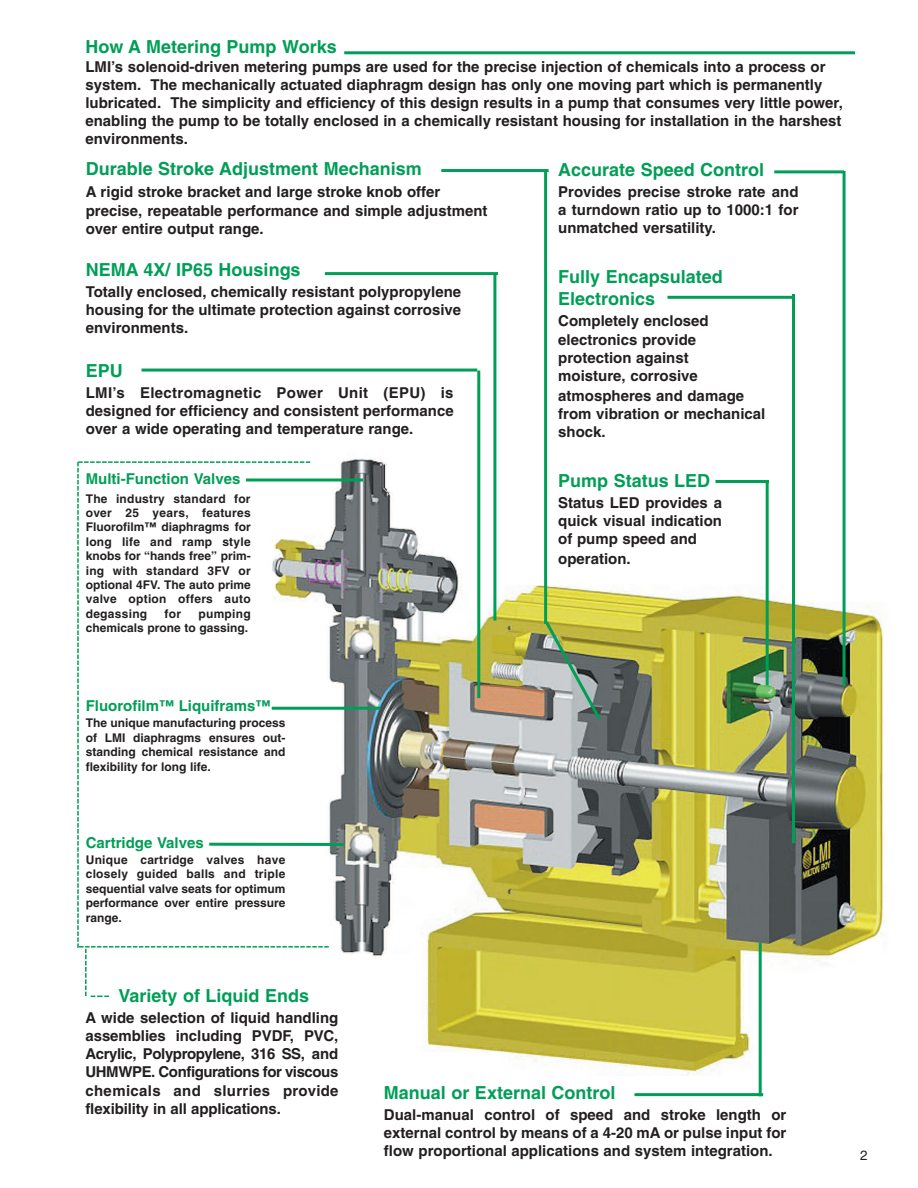
<style>
.page{position:relative;width:918px;height:1188px;background:#fff}
.page>*{position:absolute;margin:0;border:0;box-sizing:border-box;transform-origin:0 0}
.t1{font:700 18px/21.6px "Helvetica";color:#009e57}
.t2{font:700 15px/18px "Helvetica";color:#231f20}
.t3{font:700 15px "Helvetica";color:#009e57}
.t4{font:13.5px "Helvetica";color:#231f20}
.t5{font:700 12px/14.4px "Helvetica";color:#231f20;text-align:justify}
</style>
<div class="page">
<img style="left:329px;top:453px;width:556px;height:622px">
<hr style="left:493px;top:273px;width:3px;height:348px;background:#009e57">
<hr style="left:325px;top:272px;width:173px;height:3px;background:#009e57">
<svg style="left:329px;top:478px;width:34px;height:4px"></svg>
<svg style="left:77px;top:461px;width:252px;height:536px"></svg>
<hr style="left:272px;top:707px;width:109px;height:3px;background:#009e57">
<hr style="left:759px;top:943px;width:3px;height:153px;background:#009e57">
<hr style="left:634px;top:1093px;width:129px;height:3px;background:#009e57">
<hr style="left:477px;top:370px;width:3px;height:328px;background:#009e57">
<hr style="left:843px;top:171px;width:3px;height:515px;background:#009e57">
<hr style="left:142px;top:369px;width:335px;height:3px;background:#009e57">
<hr style="left:544px;top:171px;width:3px;height:453px;background:#009e57">
<hr style="left:774px;top:170px;width:70px;height:3px;background:#009e57">
<hr style="left:441px;top:169px;width:108px;height:3px;background:#009e57">
<hr style="left:766px;top:482px;width:3px;height:204px;background:#009e57">
<hr style="left:716px;top:480px;width:53px;height:3px;background:#009e57">
<hr style="left:792px;top:294px;width:3px;height:549px;background:#009e57">
<hr style="left:668px;top:296px;width:124px;height:3px;background:#009e57">
<img style="left:542px;top:618px;width:62px;height:105px">
<hr style="left:209px;top:843px;width:135px;height:3px;background:#009e57">
<hr style="left:344px;top:51px;width:511px;height:3px;background:#009e57">
<p class="t1" style="left:85px;top:37px;width:253px">How A Metering Pump Works</p>
<p class="t2" style="left:85px;top:59px;width:759px">LMI’s solenoid-driven metering pumps are used for the precise injection of chemicals into a process or system. The mechanically actuated diaphragm design has only one moving part which is permanently lubricated. The simplicity and efficiency of this design results in a pump that consumes very little power, enabling the pump to be totally enclosed in a chemically resistant housing for installation in the harshest environments.</p>
<p class="t1" style="left:558px;top:160px;width:208px">Accurate Speed Control</p>
<p class="t2" style="left:558px;top:184px;width:242px;text-align:justify">Provides precise stroke rate and a turndown ratio up to 1000:1 for unmatched versatility.</p>
<p class="t1" style="left:86px;top:160px;width:337px">Durable Stroke Adjustment Mechanism</p>
<p class="t2" style="left:86px;top:183px;width:403px;line-height:19.6px">A rigid stroke bracket and large stroke knob offer precise, repeatable performance and simple adjustment</p>
<p class="t2" style="left:86px;top:221px;width:179px">over entire output range.</p>
<p class="t1" style="left:86px;top:260px;width:216px">NEMA 4X/ IP65 Housings</p>
<p class="t2" style="left:86px;top:284px;width:377px;text-align:justify">Totally enclosed, chemically resistant polypropylene housing for the ultimate protection against corrosive environments.</p>
<p class="t1" style="left:86px;top:361px;width:39px">EPU</p>
<p class="t2" style="left:86px;top:385px;width:369px;text-align:justify">LMI’s Electromagnetic Power Unit (EPU) is designed for efficiency and consistent performance over a wide operating and temperature range.</p>
<p class="t3" style="left:86px;top:472px;width:156px">Multi-Function Valves</p>
<p class="t5" style="left:86px;top:492px;width:167px">The industry standard for over 25 years, features Fluorofilm™ diaphragms for long life and ramp style knobs for “hands free” prim&shy;ing with standard 3FV or optional 4FV. The auto prime valve option offers auto degassing</p>
<p class="t5" style="left:165px;top:607px;width:18px">for</p>
<p class="t5" style="left:86px;top:607px;width:166px;text-align:right">pumping<br>chemicals prone to gassing.</p>
<p class="t1" style="left:558px;top:267px;width:166px">Fully Encapsulated<br>Electronics</p>
<p class="t2" style="left:558px;top:312px;width:152px;line-height:19.6px">Completely enclosed electronics provide</p>
<p class="t2" style="left:558px;top:350px;width:141px">protection against moisture, corrosive</p>
<p class="t2" style="left:558px;top:388px;width:209px">atmospheres and damage from vibration or mechanical shock.</p>
<p class="t1" style="left:558px;top:471px;width:154px">Pump Status LED</p>
<p class="t2" style="left:558px;top:495px;width:165px;text-align:justify">Status LED provides a quick visual indication of pump speed and</p>
<p class="t2" style="left:558px;top:551px;width:74px">operation.</p>
<p class="t3" style="left:86px;top:700px;width:186px">Fluorofilm™ Liquiframs™</p>
<p class="t5" style="left:86px;top:717px;width:201px">The unique manufacturing process of LMI diaphragms ensures out&shy;standing chemical resistance and flexibility for long life.</p>
<p class="t3" style="left:86px;top:837px;width:119px">Cartridge Valves</p>
<p class="t5" style="left:86px;top:854px;width:201px">Unique cartridge valves have closely guided balls and triple sequential valve seats for optimum performance over entire pressure range.</p>
<p class="t1" style="left:119px;top:986px;width:192px">Variety of Liquid Ends</p>
<p class="t2" style="left:86px;top:1010px;width:254px;text-align:justify">A wide selection of liquid handling assemblies including PVDF, PVC, Acrylic, Polypropylene, 316 SS, and UHMWPE. Configurations for viscous</p>
<p class="t2" style="left:86px;top:1083px;width:254px">chemicals and slurries provide flexibility in all applications.</p>
<p class="t1" style="left:384px;top:1083px;width:233px">Manual or External Control</p>
<p class="t2" style="left:384px;top:1107px;width:404px;text-align:justify">Dual-manual control of speed and stroke length or external control by means of a 4-20 mA or pulse input for flow proportional applications and system integration.</p>
<p class="t4" style="left:860px;top:1151px;width:9px">2</p>
</div>
